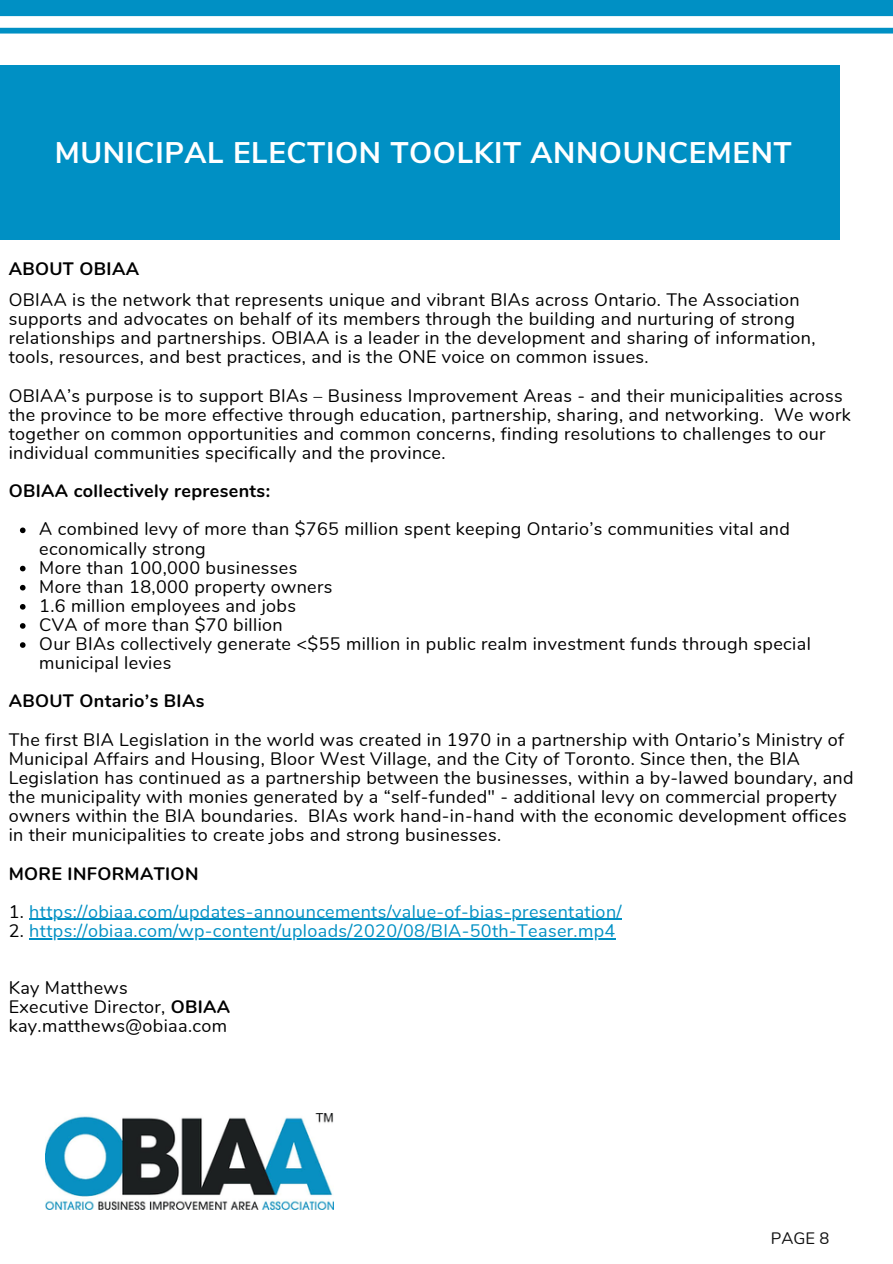
<style>
.page{position:relative;width:893px;height:1264px;background:#fff}
.page>*{position:absolute;margin:0;border:0;box-sizing:border-box;transform-origin:0 0}
.t1{font:700 29.7px "Nunito Sans";letter-spacing:.02em;color:#fff}
.t2{font:18px/19px "Nunito";letter-spacing:.02em;color:#000}
.t3{font:18px "Nunito";letter-spacing:.02em;color:#0090c4}
.t4{font:700 18px "Nunito";letter-spacing:.02em;color:#000}
.t5{font:700 18px "Nunito Sans";letter-spacing:.02em;color:#000}
.t6{font:16.5px "Nunito";color:#111}
.s1{color:#000}
.s2{font-weight:700}
</style>
<div class="page">
<div style="left:0;top:66px;width:840px;height:173px;background:#0090c4"></div>
<svg style="left:0;top:0;width:892px;height:34px"></svg>
<img style="left:45px;top:1113px;width:288px;height:96px">
<svg style="left:20px;top:527px;width:6px;height:6px"></svg>
<svg style="left:20px;top:565px;width:6px;height:6px"></svg>
<svg style="left:20px;top:585px;width:6px;height:5px"></svg>
<svg style="left:20px;top:604px;width:6px;height:5px"></svg>
<svg style="left:20px;top:623px;width:6px;height:5px"></svg>
<svg style="left:20px;top:642px;width:6px;height:6px"></svg>
<hr style="left:29px;top:918px;width:593px;height:2px;background:#0090c4">
<hr style="left:29px;top:938px;width:586px;height:1px;background:#0090c4">
<h1 class="t1" style="left:55px;top:133px;width:738px">MUNICIPAL ELECTION TOOLKIT ANNOUNCEMENT</h1>
<p class="t5" style="left:9px;top:257px;width:132px">ABOUT OBIAA</p>
<p class="t2" style="left:9px;top:290px;width:808px">OBIAA is the network that represents unique and vibrant BIAs across Ontario. The Association supports and advocates on behalf of its members through the building and nurturing of strong relationships and partnerships. OBIAA is a leader in the development and sharing of information, tools, resources, and best practices, and is the ONE voice on common issues.</p>
<p class="t2" style="left:9px;top:386px;width:843px">OBIAA’s purpose is to support BIAs – Business Improvement Areas - and their municipalities across the province to be more effective through education, partnership, sharing, and networking. We work together on common opportunities and common concerns, finding resolutions to challenges to our individual communities specifically and the province.</p>
<p class="t4" style="left:9px;top:479px;width:263px">OBIAA collectively represents:</p>
<p class="t2" style="left:39px;top:520px;width:773px">A combined levy of more than $765 million spent keeping Ontario’s communities vital and economically strong<br>More than 100,000 businesses<br>More than 18,000 property owners<br>1.6 million employees and jobs<br>CVA of more than $70 billion<br>Our BIAs collectively generate &lt;$55 million in public realm investment funds through special municipal levies</p>
<p class="t4" style="left:9px;top:689px;width:197px">ABOUT Ontario’s BIAs</p>
<p class="t2" style="left:9px;top:730px;width:846px">The first BIA Legislation in the world was created in 1970 in a partnership with Ontario’s Ministry of Municipal Affairs and Housing, Bloor West Village, and the City of Toronto. Since then, the BIA Legislation has continued as a partnership between the businesses, within a by-lawed boundary, and the municipality with monies generated by a “self-funded" - additional levy on commercial property owners within the BIA boundaries. BIAs work hand-in-hand with the economic development offices in their municipalities to create jobs and strong businesses.</p>
<p class="t4" style="left:9px;top:861px;width:191px">MORE INFORMATION</p>
<p class="t3" style="left:9px;top:899px;width:614px"><span class="s1">1.</span> https://obiaa.com/updates-announcements/value-of-bias-presentation/</p>
<p class="t3" style="left:9px;top:918px;width:608px"><span class="s1">2.</span> https://obiaa.com/wp-content/uploads/2020/08/BIA-50th-Teaser.mp4</p>
<p class="t2" style="left:9px;top:978px;width:223px">Kay Matthews<br>Executive Director, <span class="s2">OBIAA </span>kay.matthews@obiaa.com</p>
<p class="t6" style="left:770px;top:1227px;width:60px">PAGE 8</p>
</div>
